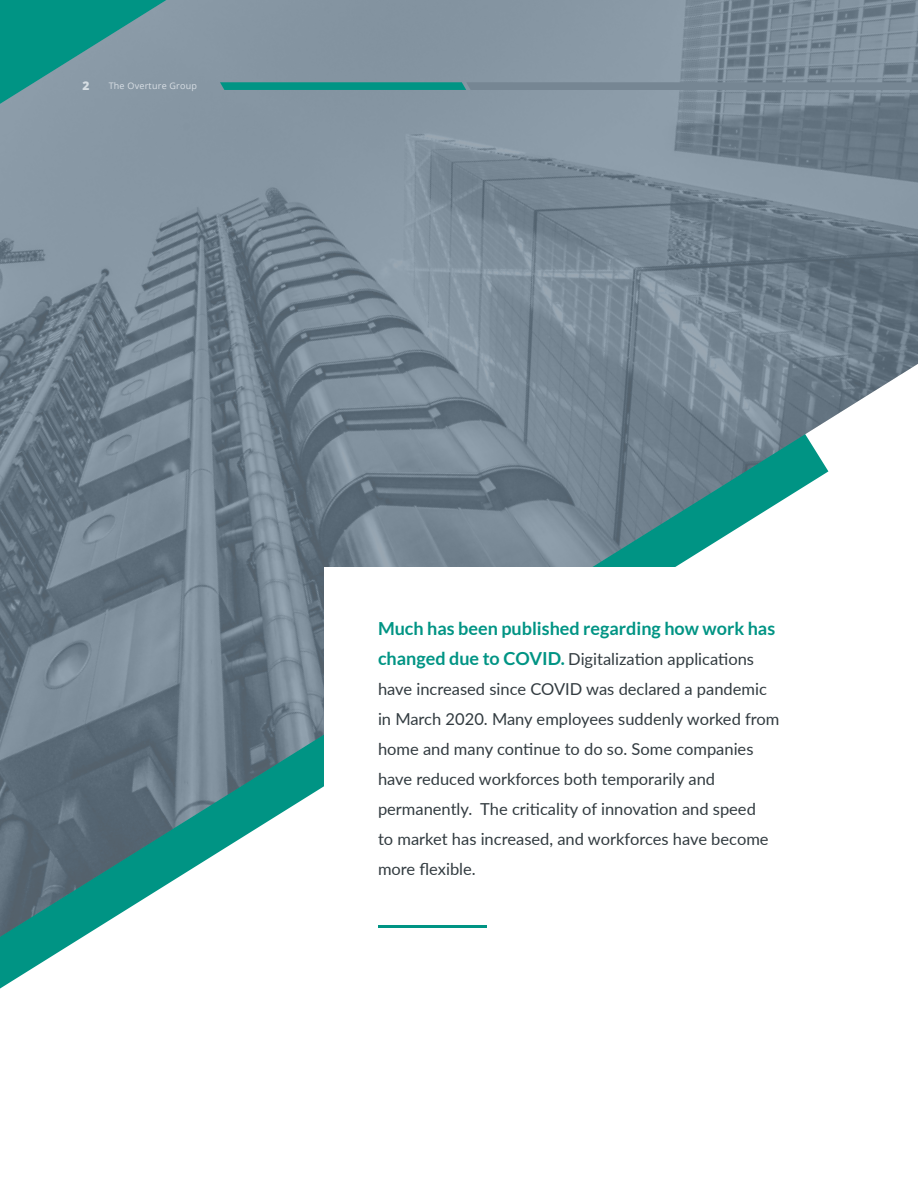
<style>
.page{position:relative;width:918px;height:1188px;background:#fff}
.page>*{position:absolute;margin:0;border:0;box-sizing:border-box;transform-origin:0 0}
.main_content{font:700 18px "Lato";color:#009484}
.main_content-2{font:16.5px/30px "Lato";color:#323b40}
.t1{font:800 12px "Open Sans";color:#d7dee3}
.t2{font:9px "Open Sans";letter-spacing:.025em;color:#d9dfe5}
.s1{font-weight:700;font-size:18px;color:#009484}
</style>
<div class="page">
<img style="left:0;top:0;width:918px;height:937px">
<div style="left:324px;top:567px;width:513px;height:539px;background:#fff"></div>
<hr style="left:378px;top:925px;width:109px;height:3px;background:#009484">
<svg style="left:220px;top:82px;width:698px;height:8px;background:#4f8b8e"></svg>
<p class="t1" style="left:82px;top:77px;width:9px">2</p>
<p class="t2" style="left:109px;top:80px;width:90px">The Overture Group</p>
<p class="main_content" style="left:378px;top:619px;width:399px">Much has been published regarding how work has</p>
<p class="main_content-2" style="left:378px;top:644px;width:403px"><span class="s1">changed due to COVID.</span> Digitalization applications have increased since COVID was declared a pandemic in March 2020. Many employees suddenly worked from home and many continue to do so. Some companies have reduced workforces both temporarily and permanently. The criticality of innovation and speed<br>to market has increased, and workforces have become more flexible.</p>
</div>
